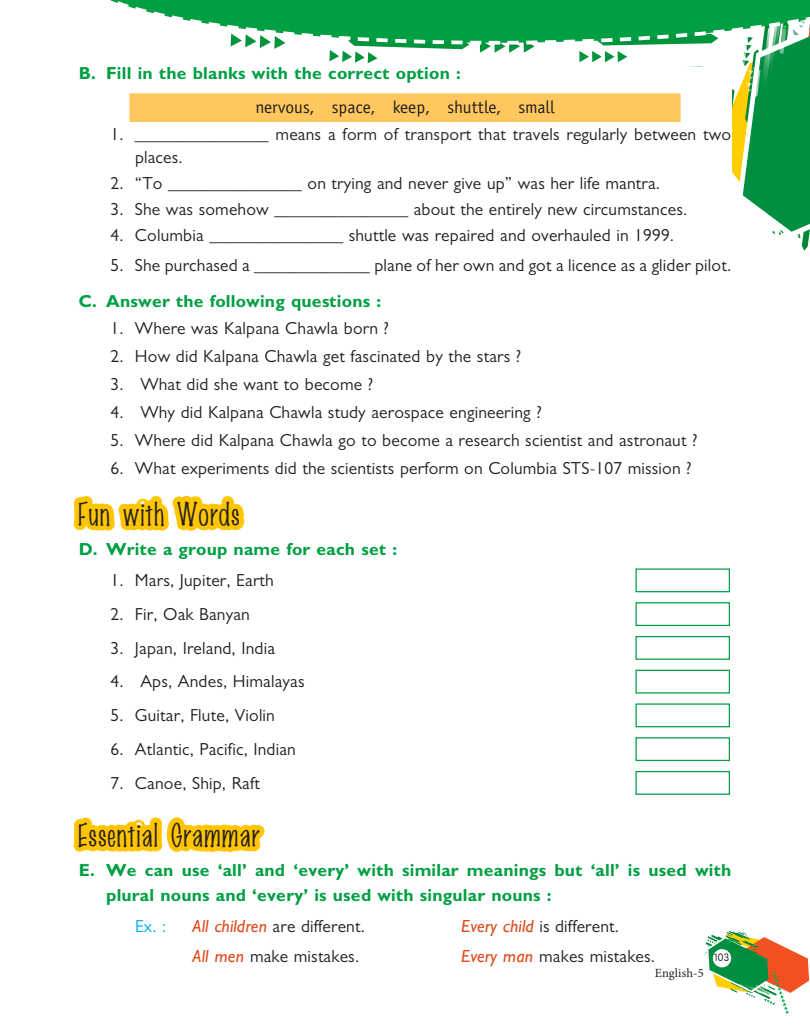
<style>
.page{position:relative;width:810px;height:1035px;background:#fff}
.page>*{position:absolute;margin:0;border:0;box-sizing:border-box;transform-origin:0 0}
.t1{font:28.75px "Marker Fine Point";letter-spacing:.04em;color:#241f1f;scale:1.1 1}
.t2{font:17.5px/22.5px "Gill Sans MT Pro";letter-spacing:.01em;color:#241f1f}
.t3{font:700 17.5px/25px "Gill Sans MT Pro";letter-spacing:.01em;color:#009f43}
.t4{font:17.5px "Officina Sans";color:#241f1f}
.t5{font:17.5px "Gill Sans MT Pro";color:#00aeef}
.t6{font:12.5px "Minion Pro";letter-spacing:.01em;color:#241f1f}
.t7{font:10px "B Preplay";color:#241f1f}
.s1{font-family:"Gill Sans";font-style:italic;color:#df491b}
</style>
<div class="page">
<svg style="left:230px;top:46px;width:580px;height:205px"></svg>
<svg style="left:110px;top:0;width:700px;height:46px"></svg>
<div style="left:79px;top:68px;width:652px;height:878px;background:#fff"></div>
<svg style="left:705px;top:931px;width:104px;height:83px"></svg>
<div style="left:713px;top:949px;width:18px;height:18px;background:#fff;border-radius:50%"></div>
<div style="left:129px;top:93px;width:552px;height:29px;background:#ffc75e"></div>
<svg style="left:73px;top:495px;width:172px;height:36px"></svg>
<div style="left:635px;top:568px;width:95px;height:24px;border:1px solid #009f43"></div>
<div style="left:635px;top:602px;width:95px;height:24px;border:1px solid #009f43"></div>
<div style="left:635px;top:636px;width:95px;height:24px;border:1px solid #009f43"></div>
<div style="left:635px;top:670px;width:95px;height:24px;border:1px solid #009f43"></div>
<div style="left:635px;top:703px;width:95px;height:24px;border:1px solid #009f43"></div>
<div style="left:635px;top:737px;width:95px;height:24px;border:1px solid #009f43"></div>
<div style="left:635px;top:771px;width:95px;height:24px;border:1px solid #009f43"></div>
<svg style="left:73px;top:817px;width:192px;height:35px"></svg>
<p class="t3" style="left:79px;top:61px;width:384px">B. Fill in the blanks with the correct option :</p>
<p class="t4" style="left:255px;top:97px;width:301px">nervous, space, keep, shuttle, small</p>
<p class="t2" style="left:135px;top:123px;width:598px;text-indent:-25px">1. _______________ means a form of transport that travels regularly between two places.</p>
<p class="t2" style="left:110px;top:171px;width:551px">2. “To _______________ on trying and never give up” was her life mantra.</p>
<p class="t2" style="left:110px;top:197px;width:578px">3. She was somehow _______________ about the entirely new circumstances.</p>
<p class="t2" style="left:110px;top:224px;width:565px">4. Columbia _______________ shuttle was repaired and overhauled in 1999.</p>
<p class="t2" style="left:110px;top:254px;width:622px">5. She purchased a _____________ plane of her own and got a licence as a glider pilot.</p>
<p class="t3" style="left:79px;top:288px;width:304px">C. Answer the following questions :</p>
<p class="t2" style="left:110px;top:317px;width:280px">1. Where was Kalpana Chawla born ?</p>
<p class="t2" style="left:110px;top:345px;width:412px">2. How did Kalpana Chawla get fascinated by the stars ?</p>
<p class="t2" style="left:110px;top:373px;width:264px">3. What did she want to become ?</p>
<p class="t2" style="left:110px;top:400px;width:433px">4. Why did Kalpana Chawla study aerospace engineering ?</p>
<p class="t2" style="left:110px;top:428px;width:589px">5. Where did Kalpana Chawla go to become a research scientist and astronaut ?</p>
<p class="t2" style="left:110px;top:456px;width:583px">6. What experiments did the scientists perform on Columbia STS-107 mission ?</p>
<h1 class="t1" style="left:79px;top:495px;width:148px">Fun with Words</h1>
<p class="t3" style="left:79px;top:537px;width:320px">D. Write a group name for each set :</p>
<p class="t2" style="left:110px;top:569px;width:165px">1. Mars, Jupiter, Earth</p>
<p class="t2" style="left:110px;top:603px;width:141px">2. Fir, Oak Banyan</p>
<p class="t2" style="left:110px;top:636px;width:166px">3. Japan, Ireland, India</p>
<p class="t2" style="left:110px;top:670px;width:196px">4. Aps, Andes, Himalayas</p>
<p class="t2" style="left:110px;top:704px;width:166px">5. Guitar, Flute, Violin</p>
<p class="t2" style="left:110px;top:738px;width:187px">6. Atlantic, Pacific, Indian</p>
<p class="t2" style="left:110px;top:771px;width:151px">7. Canoe, Ship, Raft</p>
<h1 class="t1" style="left:79px;top:816px;width:166px">Essential Grammar</h1>
<p class="t3" style="left:106px;top:858px;width:627px;text-indent:-28px">E. We can use ‘all’ and ‘every’ with similar meanings but ‘all’ is used with plural nouns and ‘every’ is used with singular nouns :</p>
<p class="t5" style="left:135px;top:915px;width:33px">Ex. :</p>
<p class="t2" style="left:192px;top:914px;width:174px"><span class="s1">All children</span> are different.</p>
<p class="t2" style="left:461px;top:914px;width:159px"><span class="s1">Every child</span> is different.</p>
<p class="t2" style="left:192px;top:944px;width:168px"><span class="s1">All men</span> make mistakes.</p>
<p class="t2" style="left:461px;top:944px;width:195px"><span class="s1">Every man</span> makes mistakes.</p>
<p class="t7" style="left:715px;top:952px;width:17px">103</p>
<p class="t6" style="left:655px;top:965px;width:50px">English-5</p>
</div>
